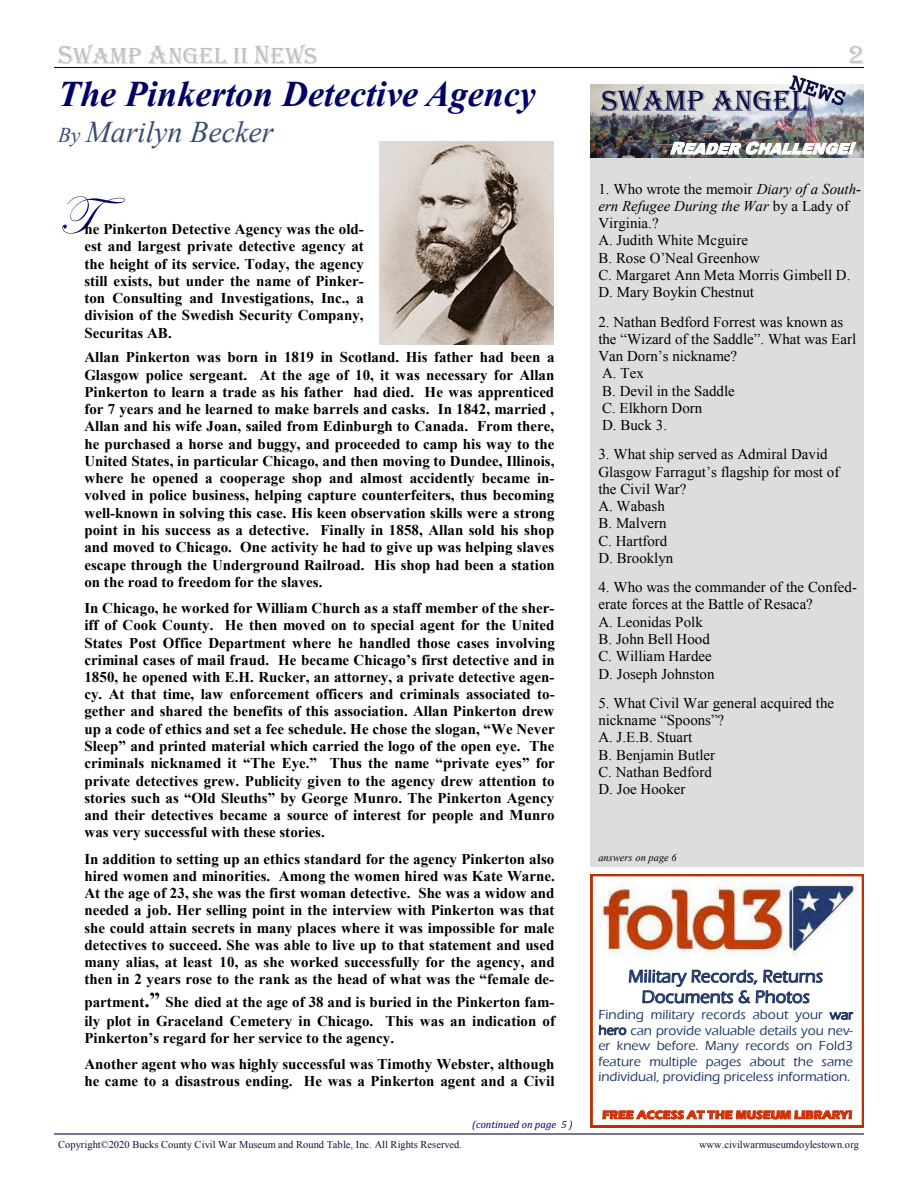
<style>
.page{position:relative;width:918px;height:1188px;background:#fff}
.page>*{position:absolute;margin:0;border:0;box-sizing:border-box;transform-origin:0 0}
.t1{font:54px "Edwardian Script ITC";color:#006}
.t2{font:italic 700 36px "Times New Roman";color:#006}
.t3{font:30.15px "Algerian";color:#0b0e43}
.t4{font:italic 30px "Times New Roman";color:#394c74}
.t5{font:27px "Algerian";color:#c0c0c0}
.t6{font:24px "Algerian";color:#c0c0c0}
.t7{font:500 18px/20.5px "Eras ITC";color:#213867;text-align:center}
.t8{font:700 15px/17.2px "Times New Roman";color:#000;text-align:justify}
.t9{font:15px/17.2px "Times New Roman";color:#000}
.t10{font:italic 900 15px "Arial";color:#fff}
.t11{font:500 13.5px/15.5px "Eras ITC";color:#213867;text-align:justify}
.t12{font:700 12px "Eras ITC";color:#cc320a}
.t13{font:10.5px "Times New Roman";color:#0b0e43}
.t14{font:italic 10.5px "Cambria";color:#006}
.t15{font:italic 10.5px "Times New Roman";color:#000}
.s1{font-size:27px}
.s2{font-size:21px}
.s3{font-size:16.5px}
.s4{font-style:italic}
</style>
<div class="page">
<img style="left:591px;top:84px;width:273px;height:75px">
<div style="left:591px;top:159px;width:273px;height:708px;background:#ddd"></div>
<hr style="left:54px;top:67px;width:810px;height:1px;background:#0b0e43">
<svg style="left:789px;top:75px;width:57px;height:30px"></svg>
<img style="left:670px;top:142px;width:187px;height:13px">
<hr style="left:54px;top:1133px;width:810px;height:2px;background:#0b0e43">
<svg style="left:591px;top:874px;width:273px;height:253px"></svg>
<svg style="left:829px;top:1012px;width:24px;height:9px"></svg>
<svg style="left:599px;top:925px;width:224px;height:126px"></svg>
<svg style="left:602px;top:1105px;width:250px;height:19px"></svg>
<img style="left:379px;top:141px;width:175px;height:203px">
<p class="t6" style="left:58px;top:43px;width:261px"><span class="s1">S</span>WAMP <span class="s1">A</span>NGEL II <span class="s1">N</span>EWS</p>
<p class="t5" style="left:848px;top:40px;width:18px">2</p>
<p class="t2" style="left:58px;top:69px;width:479px">The Pinkerton Detective Agency</p>
<p class="t4" style="left:58px;top:111px;width:217px"><span class="s2">By</span> Marilyn Becker</p>
<p class="t1" style="left:58px;top:186px;width:68px">T</p>
<p class="t8" style="left:84px;top:220px;width:281px">he Pinkerton Detective Agency was the old&shy;est and largest private detective agency at the height of its service. Today, the agency still exists, but under the name of Pinker&shy;ton Consulting and Investigations, Inc., a division of the Swedish Security Company, Securitas AB.</p>
<p class="t8" style="left:84px;top:348px;width:472px">Allan Pinkerton was born in 1819 in Scotland. His father had been a Glasgow police sergeant. At the age of 10, it was necessary for Allan Pinkerton to learn a trade as his father had died. He was apprenticed for 7 years and he learned to make barrels and casks. In 1842, married , Allan and his wife Joan, sailed from Edinburgh to Canada. From there, he purchased a horse and buggy, and proceeded to camp his way to the United States, in particular Chicago, and then moving to Dundee, Illinois, where he opened a cooperage shop and almost accidently became in&shy;volved in police business, helping capture counterfeiters, thus becoming well-known in solving this case. His keen observation skills were a strong point in his success as a detective. Finally in 1858, Allan sold his shop and moved to Chicago. One activity he had to give up was helping slaves escape through the Underground Railroad. His shop had been a station on the road to freedom for the slaves.</p>
<p class="t8" style="left:84px;top:599px;width:472px">In Chicago, he worked for William Church as a staff member of the sher&shy;iff of Cook County. He then moved on to special agent for the United States Post Office Department where he handled those cases involving criminal cases of mail fraud. He became Chicago’s first detective and in 1850, he opened with E.H. Rucker, an attorney, a private detective agen&shy;cy. At that time, law enforcement officers and criminals associated to&shy;gether and shared the benefits of this association. Allan Pinkerton drew up a code of ethics and set a fee schedule. He chose the slogan, “We Never Sleep” and printed material which carried the logo of the open eye. The criminals nicknamed it “The Eye.” Thus the name “private eyes” for private detectives grew. Publicity given to the agency drew attention to stories such as “Old Sleuths” by George Munro. The Pinkerton Agency and their detectives became a source of interest for people and Munro was very successful with these stories.</p>
<p class="t8" style="left:84px;top:850px;width:472px">In addition to setting up an ethics standard for the agency Pinkerton also hired women and minorities. Among the women hired was Kate Warne.<br>At the age of 23, she was the first woman detective. She was a widow and needed a job. Her selling point in the interview with Pinkerton was that she could attain secrets in many places where it was impossible for male detectives to succeed. She was able to live up to that statement and used many alias, at least 10, as she worked successfully for the agency, and then in 2 years rose to the rank as the head of what was the “female de-</p>
<p class="t8" style="left:84px;top:992px;width:472px;line-height:18.1px">partment<span class="s2">.”</span> She died at the age of 38 and is buried in the Pinkerton fam&shy;ily plot in Graceland Cemetery in Chicago. This was an indication of Pinkerton’s regard for her service to the agency.</p>
<p class="t8" style="left:84px;top:1055px;width:472px">Another agent who was highly successful was Timothy Webster, although he came to a disastrous ending. He was a Pinkerton agent and a Civil</p>
<p class="t14" style="left:472px;top:1117px;width:102px">(continued on page 5 )</p>
<p class="t3" style="left:602px;top:85px;width:208px">SWAMP ANGEL</p>
<p class="t10" style="left:669px;top:138px;width:193px"><span class="s3">R</span>EADER <span class="s3">C</span>HALLENGE<span class="s3">!</span></p>
<p class="t9" style="left:598px;top:180px;width:264px">1. Who wrote the memoir <span class="s4">Diary of a South&shy;ern Refugee During the War</span> by a Lady of<br>Virginia.?<br>A. Judith White Mcguire<br>B. Rose O’Neal Greenhow<br>C. Margaret Ann Meta Morris Gimbell D.<br>D. Mary Boykin Chestnut</p>
<p class="t9" style="left:598px;top:313px;width:259px">2. Nathan Bedford Forrest was known as the “Wizard of the Saddle”. What was Earl<br>Van Dorn’s nickname?<br>A. Tex<br>B. Devil in the Saddle<br>C. Elkhorn Dorn<br>D. Buck 3.</p>
<p class="t9" style="left:598px;top:446px;width:243px">3. What ship served as Admiral David<br>Glasgow Farragut’s flagship for most of the Civil War?<br>A. Wabash<br>B. Malvern<br>C. Hartford<br>D. Brooklyn</p>
<p class="t9" style="left:598px;top:578px;width:260px">4. Who was the commander of the Confed&shy;erate forces at the Battle of Resaca?<br>A. Leonidas Polk<br>B. John Bell Hood<br>C. William Hardee<br>D. Joseph Johnston</p>
<p class="t9" style="left:598px;top:694px;width:237px">5. What Civil War general acquired the nickname “Spoons”?<br>A. J.E.B. Stuart<br>B. Benjamin Butler<br>C. Nathan Bedford<br>D. Joe Hooker</p>
<p class="t15" style="left:598px;top:850px;width:80px">answers on page 6</p>
<p class="t7" style="left:628px;top:966px;width:196px">Military Records, Returns<br>Documents &amp; Photos</p>
<p class="t11" style="left:598px;top:1007px;width:256px">Finding military records about your war hero can provide valuable details you nev&shy;er knew before. Many records on Fold3 feature multiple pages about the same individual, providing priceless information.</p>
<p class="t12" style="left:602px;top:1108px;width:252px">FREE ACCESS AT THE MUSEUM LIBRARY!</p>
<p class="t13" style="left:58px;top:1137px;width:405px">Copyright©2020 Bucks County Civil War Museum and Round Table, Inc. All Rights Reserved.</p>
<p class="t13" style="left:699px;top:1137px;width:162px">www.civilwarmuseumdoylestown.org</p>
</div>
